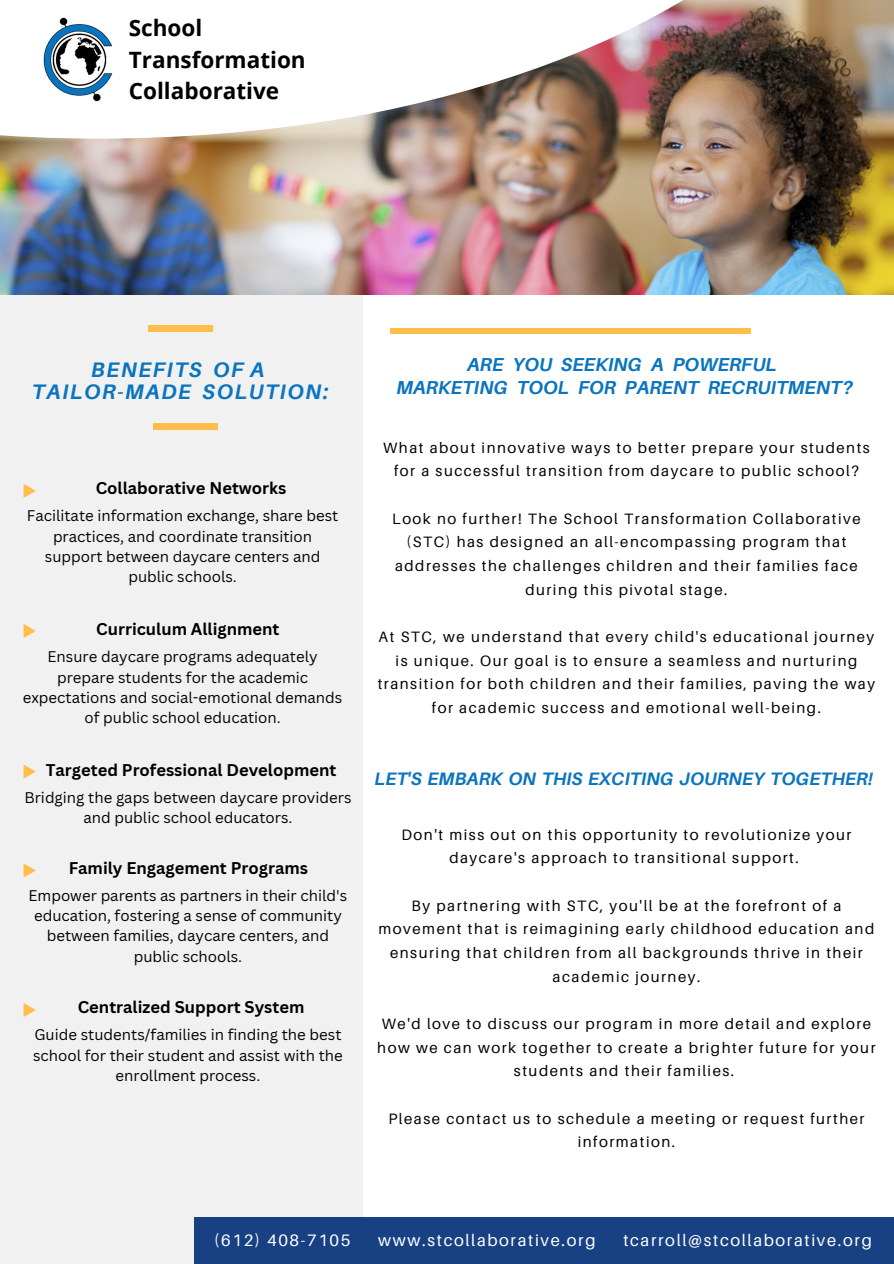
<style>
.page{position:relative;width:894px;height:1264px;background:#fff}
.page>*{position:absolute;margin:0;border:0;box-sizing:border-box;transform-origin:0 0}
.t1{font:700 22.5px "Open Sans";color:#000}
.t2{font:italic 700 21px "Aileron";letter-spacing:.075em;color:#0a75be}
.t3{font:italic 700 18.75px "Aileron";color:#0a75be}
.t4{font:italic 700 18px "Aileron";color:#0a75be}
.t5{font:700 16.5px "Canva Sans";color:#000}
.t6{font:16.5px "Aileron";letter-spacing:.1em;color:#fff}
.t7{font:15px/23.7px "Aileron";letter-spacing:.1em;color:#000;text-align:center}
.t8{font:15px/20.2px "Canva Sans";color:#000;text-align:center}
</style>
<div class="page">
<div style="left:0;top:277px;width:363px;height:986px;background:#f1f1f1"></div>
<img style="left:0;top:0;width:893px;height:294px">
<img style="left:0;top:0;width:858px;height:138px">
<img style="left:43px;top:17px;width:69px;height:85px">
<div style="left:390px;top:328px;width:361px;height:5px;background:#ffbd4a"></div>
<div style="left:148px;top:325px;width:64px;height:6px;background:#ffbd4a"></div>
<div style="left:194px;top:1217px;width:699px;height:46px;background:#184183"></div>
<svg style="left:24px;top:624px;width:12px;height:14px"></svg>
<svg style="left:24px;top:484px;width:12px;height:14px"></svg>
<svg style="left:24px;top:765px;width:12px;height:13px"></svg>
<svg style="left:24px;top:863px;width:12px;height:14px"></svg>
<svg style="left:24px;top:1003px;width:12px;height:14px"></svg>
<div style="left:153px;top:423px;width:64px;height:6px;background:#ffbd4a"></div>
<p class="t1" style="left:129px;top:12px;width:75px">School</p>
<p class="t1" style="left:129px;top:44px;width:178px">Transformation</p>
<p class="t1" style="left:129px;top:75px;width:152px">Collaborative</p>
<p class="t2" style="left:91px;top:356px;width:175px">BENEFITS OF A</p>
<p class="t2" style="left:32px;top:379px;width:298px">TAILOR-MADE SOLUTION:</p>
<p class="t5" style="left:96px;top:476px;width:192px">Collaborative Networks</p>
<p class="t8" style="left:27px;top:505px;width:313px">Facilitate information exchange, share best practices, and coordinate transition support between daycare centers and public schools.</p>
<p class="t5" style="left:96px;top:617px;width:185px">Curriculum Allignment</p>
<p class="t8" style="left:23px;top:646px;width:321px">Ensure daycare programs adequately prepare students for the academic expectations and social-emotional demands of public school education.</p>
<p class="t5" style="left:46px;top:758px;width:292px">Targeted Professional Development</p>
<p class="t8" style="left:24px;top:787px;width:328px">Bridging the gaps between daycare providers and public school educators.</p>
<p class="t5" style="left:69px;top:856px;width:241px">Family Engagement Programs</p>
<p class="t8" style="left:29px;top:884px;width:320px">Empower parents as partners in their child's education, fostering a sense of community between families, daycare centers, and public schools.</p>
<p class="t5" style="left:78px;top:995px;width:228px">Centralized Support System</p>
<p class="t8" style="left:33px;top:1024px;width:311px">Guide students/families in finding the best school for their student and assist with the enrollment process.</p>
<p class="t3" style="left:467px;top:353px;width:311px">ARE YOU SEEKING A POWERFUL</p>
<p class="t3" style="left:396px;top:376px;width:458px">MARKETING TOOL FOR PARENT RECRUITMENT?</p>
<p class="t7" style="left:383px;top:435px;width:488px">What about innovative ways to better prepare your students for a successful transition from daycare to public school?</p>
<p class="t7" style="left:392px;top:506px;width:470px">Look no further! The School Transformation Collaborative (STC) has designed an all-encompassing program that addresses the challenges children and their families face during this pivotal stage.</p>
<p class="t7" style="left:377px;top:624px;width:498px">At STC, we understand that every child's educational journey is unique. Our goal is to ensure a seamless and nurturing transition for both children and their families, paving the way for academic success and emotional well-being.</p>
<p class="t4" style="left:374px;top:767px;width:500px">LET'S EMBARK ON THIS EXCITING JOURNEY TOGETHER!</p>
<p class="t7" style="left:401px;top:822px;width:451px">Don't miss out on this opportunity to revolutionize your daycare's approach to transitional support.</p>
<p class="t7" style="left:378px;top:893px;width:497px">By partnering with STC, you'll be at the forefront of a movement that is reimagining early childhood education and ensuring that children from all backgrounds thrive in their academic journey.</p>
<p class="t7" style="left:377px;top:1011px;width:500px">We'd love to discuss our program in more detail and explore how we can work together to create a brighter future for your students and their families.</p>
<p class="t7" style="left:388px;top:1106px;width:477px">Please contact us to schedule a meeting or request further information.</p>
<p class="t6" style="left:214px;top:1229px;width:138px">(612) 408-7105</p>
<p class="t6" style="left:378px;top:1229px;width:219px">www.stcollaborative.org</p>
<p class="t6" style="left:623px;top:1229px;width:250px">tcarroll@stcollaborative.org</p>
</div>
